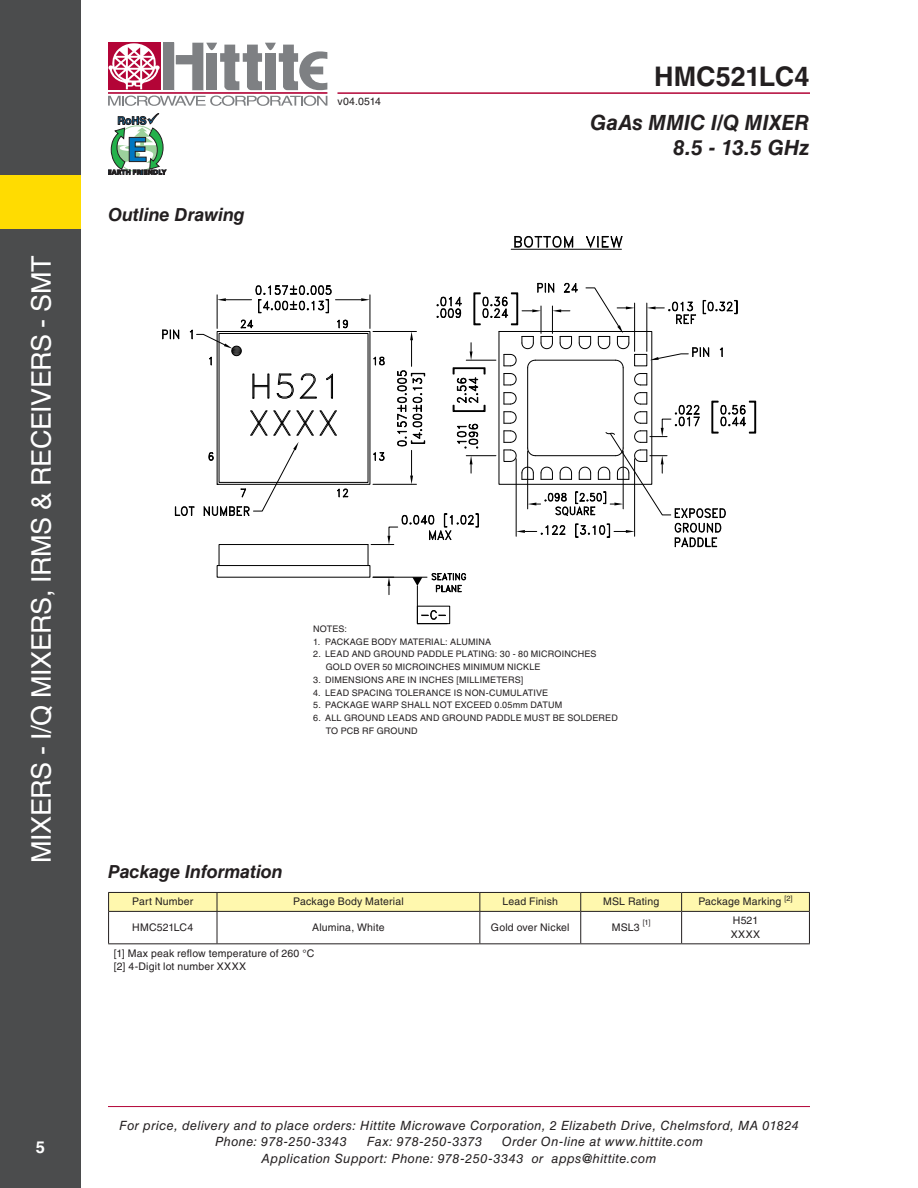
<style>
.page{position:relative;width:918px;height:1188px;background:#fff}
.page>*{position:absolute;margin:0;border:0;box-sizing:border-box;transform-origin:0 0}
.t1{font:27px "Helvetica LT Std";letter-spacing:-.015em;color:#fff}
.t2{font:700 27px "Helvetica LT Std";color:#231f20}
.t3{font:italic 700 21px/25.2px "Helvetica LT Std";letter-spacing:.005em;color:#231f20;text-align:right}
.t4{font:italic 700 18px "Helvetica LT Std";letter-spacing:-.005em;color:#231f20}
.t5{font:700 16.5px "Helvetica LT Std";color:#fff}
.t6{font:italic 12.75px/16.5px "Helvetica LT Std";letter-spacing:.035em;color:#231f20}
.t7{font:10.5px/13.5px "Helvetica LT Std";letter-spacing:.015em;color:#231f20}
.t8{font:9px/12.8px "Helvetica LT Std";letter-spacing:.02em;color:#231f20}
.t9{font:7.5px "Helvetica LT Std";color:#231f20}
</style>
<div class="page">
<hr style="left:108px;top:1106px;width:702px;height:1px;background:#b30437">
<hr style="left:338px;top:92px;width:472px;height:2px;background:#b30437">
<div style="left:163px;top:43px;width:11px;height:47px;background:#7e8083"></div>
<div style="left:108px;top:43px;width:52px;height:47px;background:#b30437"></div>
<hr style="left:108px;top:92px;width:219px;height:2px;background:#b30437">
<svg style="left:176px;top:43px;width:151px;height:47px"></svg>
<svg style="left:108px;top:96px;width:219px;height:10px"></svg>
<svg style="left:108px;top:43px;width:52px;height:46px"></svg>
<svg style="left:108px;top:113px;width:58px;height:62px"></svg>
<div style="left:0;top:0;width:81px;height:1188px;background:#4b4c4d"></div>
<div style="left:0;top:175px;width:81px;height:54px;background:#ffdc01"></div>
<svg style="left:514px;top:236px;width:60px;height:12px"></svg>
<svg style="left:585px;top:236px;width:38px;height:13px"></svg>
<hr style="left:511px;top:249px;width:110px;height:1px;background:#000">
<svg style="left:162px;top:282px;width:595px;height:342px"></svg>
<div style="left:217px;top:565px;width:153px;height:13px;border:1px solid #000"></div>
<svg style="left:108px;top:892px;width:702px;height:19px;background:#f0e9a4"></svg>
<hr style="left:108px;top:911px;width:109px;height:1px;background:#231f20">
<hr style="left:108px;top:912px;width:1px;height:31px;background:#231f20">
<hr style="left:217px;top:911px;width:263px;height:1px;background:#231f20">
<hr style="left:217px;top:912px;width:1px;height:31px;background:#231f20">
<hr style="left:480px;top:911px;width:101px;height:1px;background:#231f20">
<hr style="left:479px;top:912px;width:1px;height:31px;background:#231f20">
<hr style="left:581px;top:911px;width:101px;height:1px;background:#231f20">
<hr style="left:580px;top:912px;width:1px;height:31px;background:#231f20">
<hr style="left:682px;top:911px;width:128px;height:1px;background:#231f20">
<hr style="left:681px;top:912px;width:1px;height:31px;background:#231f20">
<hr style="left:809px;top:912px;width:1px;height:31px;background:#231f20">
<hr style="left:108px;top:943px;width:109px;height:1px;background:#231f20">
<hr style="left:217px;top:943px;width:263px;height:1px;background:#231f20">
<hr style="left:480px;top:943px;width:101px;height:1px;background:#231f20">
<hr style="left:581px;top:943px;width:101px;height:1px;background:#231f20">
<hr style="left:682px;top:943px;width:128px;height:1px;background:#231f20">
<h1 class="t1" style="left:26px;top:863px;width:609px;rotate:-90deg">MIXERS - I/Q MIXERS, IRMS &amp; RECEIVERS - SMT</h1>
<h3 class="t4" style="left:108px;top:204px;width:138px">Outline Drawing</h3>
<p class="t7" style="left:338px;top:94px;width:45px">v04.0514</p>
<h1 class="t2" style="left:654px;top:60px;width:157px">HMC521LC4</h1>
<h2 class="t3" style="left:590px;top:109px;width:221px">GaAs MMIC I/Q MIXER<br>8.5 - 13.5 GHz</h2>
<p class="t8" style="left:313px;top:622px;width:35px">NOTES:</p>
<p class="t8" style="left:313px;top:635px;width:179px">1. PACKAGE BODY MATERIAL: ALUMINA</p>
<p class="t8" style="left:326px;top:648px;width:272px;text-indent:-13px">2. LEAD AND GROUND PADDLE PLATING: 30 - 80 MICROINCHES<br>GOLD OVER 50 MICROINCHES MINIMUM NICKLE</p>
<p class="t8" style="left:313px;top:673px;width:211px">3. DIMENSIONS ARE IN INCHES [MILLIMETERS]</p>
<p class="t8" style="left:313px;top:686px;width:236px">4. LEAD SPACING TOLERANCE IS NON-CUMULATIVE</p>
<p class="t8" style="left:313px;top:699px;width:251px">5. PACKAGE WARP SHALL NOT EXCEED 0.05mm DATUM</p>
<p class="t8" style="left:326px;top:711px;width:294px;text-indent:-13px">6. ALL GROUND LEADS AND GROUND PADDLE MUST BE SOLDERED<br>TO PCB RF GROUND</p>
<h3 class="t4" style="left:108px;top:861px;width:176px">Package Information</h3>
<p class="t7" style="left:132px;top:895px;width:62px">Part Number</p>
<p class="t7" style="left:293px;top:895px;width:112px">Package Body Material</p>
<p class="t7" style="left:503px;top:895px;width:57px">Lead Finish</p>
<p class="t7" style="left:603px;top:895px;width:58px">MSL Rating</p>
<p class="t7" style="left:698px;top:895px;width:96px">Package Marking <sup>[2]</sup></p>
<p class="t7" style="left:132px;top:921px;width:63px">HMC521LC4</p>
<p class="t7" style="left:312px;top:921px;width:74px">Alumina, White</p>
<p class="t7" style="left:491px;top:921px;width:80px">Gold over Nickel</p>
<p class="t7" style="left:612px;top:921px;width:30px">MSL3</p>
<p class="t9" style="left:643px;top:918px;width:9px">[1]</p>
<p class="t7" style="left:731px;top:914px;width:31px">H521<br>XXXX</p>
<p class="t7" style="left:114px;top:946px;width:202px">[1] Max peak reflow temperature of 260 °C [2] 4-Digit lot number XXXX</p>
<h3 class="t5" style="left:36px;top:1138px;width:11px">5</h3>
<h3 class="t6" style="left:215px;top:1117px;width:585px;text-indent:-96px">For price, delivery and to place orders: Hittite Microwave Corporation, 2 Elizabeth Drive, Chelmsford, MA 01824<br>Phone: 978-250-3343</h3>
<h3 class="t6" style="left:262px;top:1133px;width:443px;text-indent:240px">Order On-line at www.hittite.com<br>Application Support: Phone: 978-250-3343 or apps@hittite.com</h3>
<h3 class="t6" style="left:367px;top:1133px;width:117px">Fax: 978-250-3373</h3>
</div>
